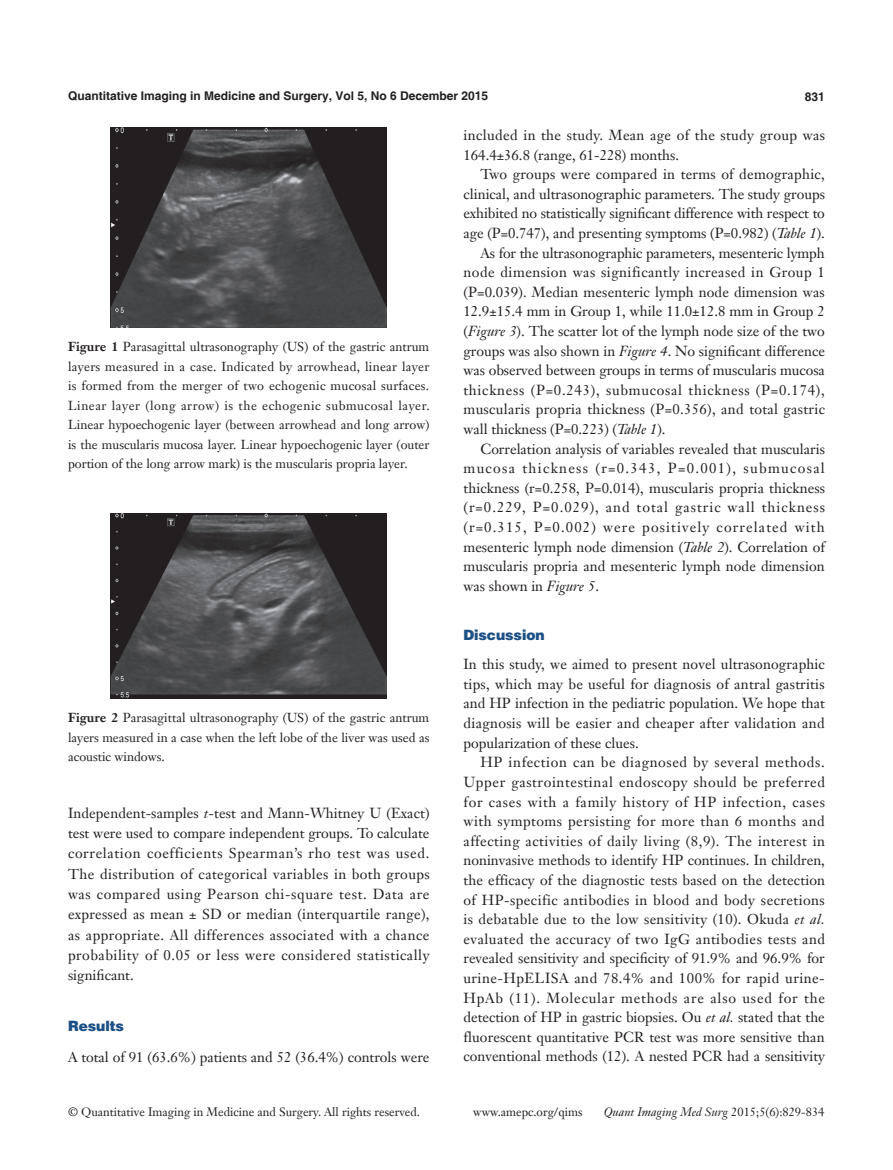
<style>
.page{position:relative;width:893px;height:1170px;background:#fff}
.page>*{position:absolute;margin:0;border:0;box-sizing:border-box;transform-origin:0 0}
.t1{font:14.25px/19.6px "Janson Text LT";color:#231f20;text-align:justify}
.t2{font:14.25px "Janson Text LT";letter-spacing:.02em;color:#231f20}
.t3{font:14.25px/19.6px "Janson Text LT";letter-spacing:.025em;color:#231f20}
.t4{font:14.25px "Janson Text LT";letter-spacing:.05em;color:#231f20}
.t5{font:14.25px "Janson Text LT";letter-spacing:.03em;color:#231f20}
.t6{font:14.25px "Janson Text LT";letter-spacing:.07em;color:#231f20}
.t7{font:14.25px "Janson Text LT";letter-spacing:.08em;color:#231f20}
.t8{font:14.25px "Janson Text LT";letter-spacing:.09em;color:#231f20}
.t9{font:900 14.25px "Helvetica";color:#1c5085}
.t10{font:12.75px/19.5px "Janson Text LT";color:#231f20;text-align:justify}
.t11{font:12px "Janson Text LT";color:#231f20}
.t12{font:700 12px "Helvetica";color:#231f20}
.t13{font:italic 12px "Janson Text LT";color:#231f20}
.s1{font-weight:700}
.s2{font-style:italic}
.s3{font-style:normal}
</style>
<div class="page">
<img style="left:111px;top:128px;width:276px;height:199px">
<img style="left:111px;top:513px;width:276px;height:185px">
<p class="t12" style="left:68px;top:88px;width:422px">Quantitative Imaging in Medicine and Surgery, Vol 5, No 6 December 2015</p>
<p class="t12" style="left:805px;top:89px;width:22px">831</p>
<p class="t10" style="left:68px;top:337px;width:363px"><span class="s1">Figure 1</span> Parasagittal ultrasonography (US) of the gastric antrum layers measured in a case. Indicated by arrowhead, linear layer is formed from the merger of two echogenic mucosal surfaces.<br>Linear layer (long arrow) is the echogenic submucosal layer.<br>Linear hypoechogenic layer (between arrowhead and long arrow) is the muscularis mucosa layer. Linear hypoechogenic layer (outer portion of the long arrow mark) is the muscularis propria layer.</p>
<p class="t10" style="left:68px;top:707px;width:363px"><span class="s1">Figure 2</span> Parasagittal ultrasonography (US) of the gastric antrum layers measured in a case when the left lobe of the liver was used as acoustic windows.</p>
<p class="t1" style="left:68px;top:802px;width:363px;line-height:20.2px">Independent-samples <span class="s2">t</span>-test and Mann-Whitney U (Exact) test were used to compare independent groups. To calculate correlation coefficients Spearman’s rho test was used.<br>The distribution of categorical variables in both groups was compared using Pearson chi-square test. Data are expressed as mean ± SD or median (interquartile range), as appropriate. All differences associated with a chance probability of 0.05 or less were considered statistically significant.</p>
<p class="t9" style="left:68px;top:1016px;width:58px">Results</p>
<p class="t1" style="left:68px;top:1046px;width:363px">A total of 91 (63.6%) patients and 52 (36.4%) controls were</p>
<p class="t3" style="left:463px;top:125px;width:363px">included in the study. Mean age of the study group was<br>164.4±36.8 (range, 61-228) months.</p>
<p class="t2" style="left:480px;top:165px;width:346px">Two groups were compared in terms of demographic,</p>
<p class="t1" style="left:463px;top:184px;width:363px">clinical, and ultrasonographic parameters. The study groups</p>
<p class="t1" style="left:463px;top:203px;width:363px">exhibited no statistically significant difference with respect to</p>
<p class="t1" style="left:463px;top:223px;width:363px">age (P=0.747), and presenting symptoms (P=0.982) (<span class="s2">Table 1</span>).</p>
<p class="t1" style="left:480px;top:243px;width:346px">As for the ultrasonographic parameters, mesenteric lymph</p>
<p class="t5" style="left:463px;top:263px;width:363px">node dimension was significantly increased in Group 1</p>
<p class="t1" style="left:463px;top:282px;width:363px">(P=0.039). Median mesenteric lymph node dimension was</p>
<p class="t1" style="left:463px;top:301px;width:363px">12.9±15.4 mm in Group 1, while 11.0±12.8 mm in Group 2</p>
<p class="t1" style="left:463px;top:321px;width:363px">(<span class="s2">Figure 3</span>). The scatter lot of the lymph node size of the two</p>
<p class="t1" style="left:463px;top:340px;width:363px">groups was also shown in <span class="s2">Figure 4</span>. No significant difference</p>
<p class="t1" style="left:463px;top:360px;width:363px">was observed between groups in terms of muscularis mucosa</p>
<p class="t4" style="left:463px;top:381px;width:363px">thickness (P=0.243), submucosal thickness (P=0.174),</p>
<p class="t2" style="left:463px;top:400px;width:363px">muscularis propria thickness (P=0.356), and total gastric</p>
<p class="t1" style="left:463px;top:419px;width:204px">wall thickness (P=0.223) (<span class="s2">Table 1</span>).</p>
<p class="t1" style="left:480px;top:438px;width:346px">Correlation analysis of variables revealed that muscularis</p>
<p class="t8" style="left:463px;top:459px;width:363px">mucosa thickness (r=0.343, P=0.001), submucosal</p>
<p class="t1" style="left:463px;top:478px;width:363px">thickness (r=0.258, P=0.014), muscularis propria thickness</p>
<p class="t6" style="left:463px;top:498px;width:363px">(r=0.229, P=0.029), and total gastric wall thickness</p>
<p class="t7" style="left:463px;top:518px;width:363px">(r=0.315, P=0.002) were positively correlated with</p>
<p class="t1" style="left:463px;top:536px;width:363px">mesenteric lymph node dimension (<span class="s2">Table 2</span>). Correlation of</p>
<p class="t1" style="left:463px;top:556px;width:363px">muscularis propria and mesenteric lymph node dimension</p>
<p class="t1" style="left:463px;top:576px;width:137px">was shown in <span class="s2">Figure 5</span>.</p>
<p class="t9" style="left:463px;top:625px;width:83px">Discussion</p>
<p class="t1" style="left:463px;top:654px;width:363px">In this study, we aimed to present novel ultrasonographic tips, which may be useful for diagnosis of antral gastritis and HP infection in the pediatric population. We hope that diagnosis will be easier and cheaper after validation and popularization of these clues.</p>
<p class="t1" style="left:463px;top:752px;width:363px;text-indent:17px">HP infection can be diagnosed by several methods.<br>Upper gastrointestinal endoscopy should be preferred for cases with a family history of HP infection, cases with symptoms persisting for more than 6 months and affecting activities of daily living (8,9). The interest in noninvasive methods to identify HP continues. In children, the efficacy of the diagnostic tests based on the detection of HP-specific antibodies in blood and body secretions is debatable due to the low sensitivity (10). Okuda <span class="s2">et al. </span>evaluated the accuracy of two IgG antibodies tests and revealed sensitivity and specificity of 91.9% and 96.9% for urine-HpELISA and 78.4% and 100% for rapid urine-HpAb (11). Molecular methods are also used for the detection of HP in gastric biopsies. Ou <span class="s2">et al.</span> stated that the fluorescent quantitative PCR test was more sensitive than conventional methods (12). A nested PCR had a sensitivity</p>
<p class="t11" style="left:68px;top:1104px;width:354px">© Quantitative Imaging in Medicine and Surgery. All rights reserved.</p>
<p class="t11" style="left:473px;top:1104px;width:111px">www.amepc.org/qims</p>
<p class="t13" style="left:604px;top:1104px;width:222px">Quant Imaging Med Surg <span class="s3">2015;5(6):829-834</span></p>
</div>
